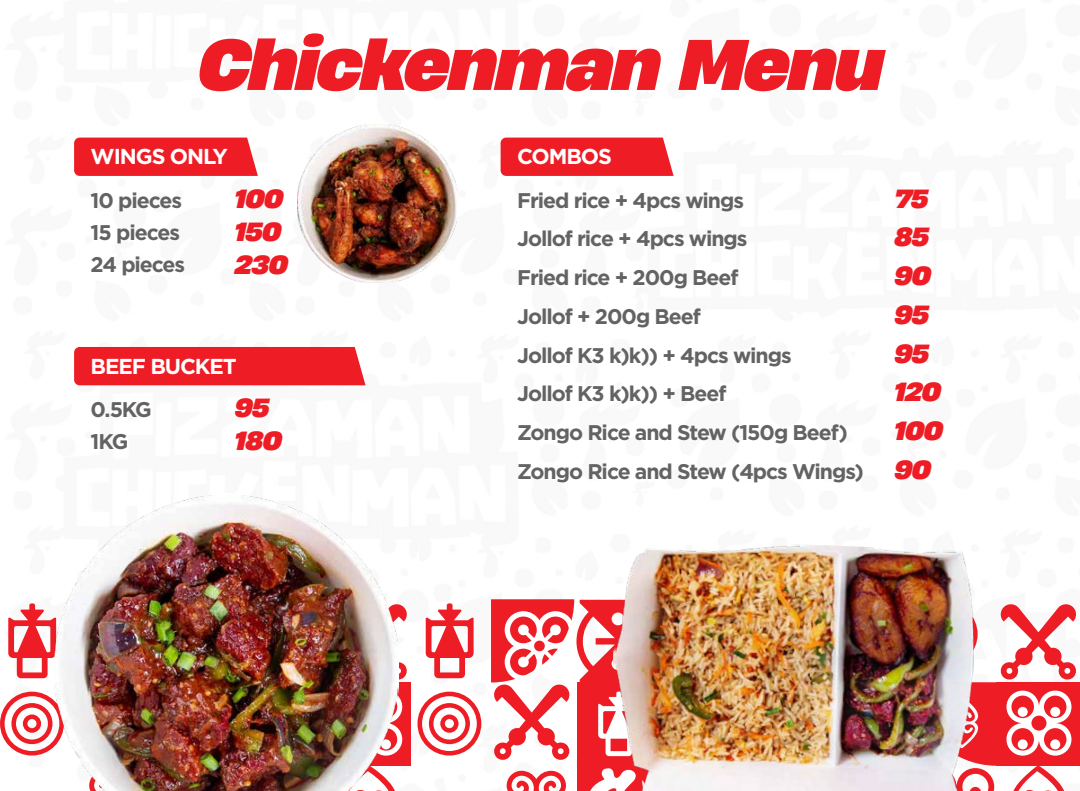
<style>
.page{position:relative;width:1080px;height:791px;background:#fff}
.page>*{position:absolute;margin:0;border:0;box-sizing:border-box;transform-origin:0 0}
.t1{font:italic 800 67.25px "Heading Now 77";letter-spacing:-.035em;color:#ee1d25}
.t2{font:italic 800 24.75px/38.8px "Heading Now 77";letter-spacing:-.025em;color:#ee1d25}
.t3{font:700 21.62px "Gotham";letter-spacing:-.05em;color:#fff}
.t4{font:700 21.25px/38.8px "Gotham";letter-spacing:-.05em;color:#636363}
</style>
<div class="page">
<div style="left:997px;top:682px;width:83px;height:83px;background:#ee1d25"></div>
<svg style="left:0;top:599px;width:1077px;height:192px"></svg>
<div style="left:74px;top:138px;width:184px;height:38px;background:#ee1d25"></div>
<div style="left:501px;top:138px;width:173px;height:38px;background:#ee1d25"></div>
<div style="left:74px;top:347px;width:292px;height:38px;background:#ee1d25"></div>
<img style="left:54px;top:495px;width:345px;height:296px">
<img style="left:298px;top:125px;width:160px;height:158px">
<img style="left:608px;top:544px;width:384px;height:247px">
<h1 class="t1" style="left:198px;top:11px;width:688px">Chickenman Menu</h1>
<p class="t3" style="left:91px;top:144px;width:139px">WINGS ONLY</p>
<p class="t4" style="left:91px;top:184px;width:96px;line-height:32px">10 pieces<br>15 pieces<br>24 pieces</p>
<p class="t2" style="left:235px;top:181px;width:55px;line-height:33.4px">100<br>150<br>230</p>
<p class="t3" style="left:91px;top:353px;width:148px">BEEF BUCKET</p>
<p class="t4" style="left:91px;top:393px;width:63px;line-height:32px">0.5KG<br>1KG</p>
<p class="t2" style="left:235px;top:390px;width:49px;line-height:33.4px">95<br>180</p>
<p class="t3" style="left:517px;top:144px;width:96px">COMBOS</p>
<p class="t4" style="left:517px;top:180px;width:348px">Fried rice + 4pcs wings<br>Jollof rice + 4pcs wings<br>Fried rice + 200g Beef<br>Jollof + 200g Beef<br>Jollof K3 k)k)) + 4pcs wings<br>Jollof K3 k)k)) + Beef<br>Zongo Rice and Stew (150g Beef)<br>Zongo Rice and Stew (4pcs Wings)</p>
<p class="t2" style="left:894px;top:178px;width:50px">75<br>85<br>90<br>95<br>95<br>120<br>100<br>90</p>
</div>
